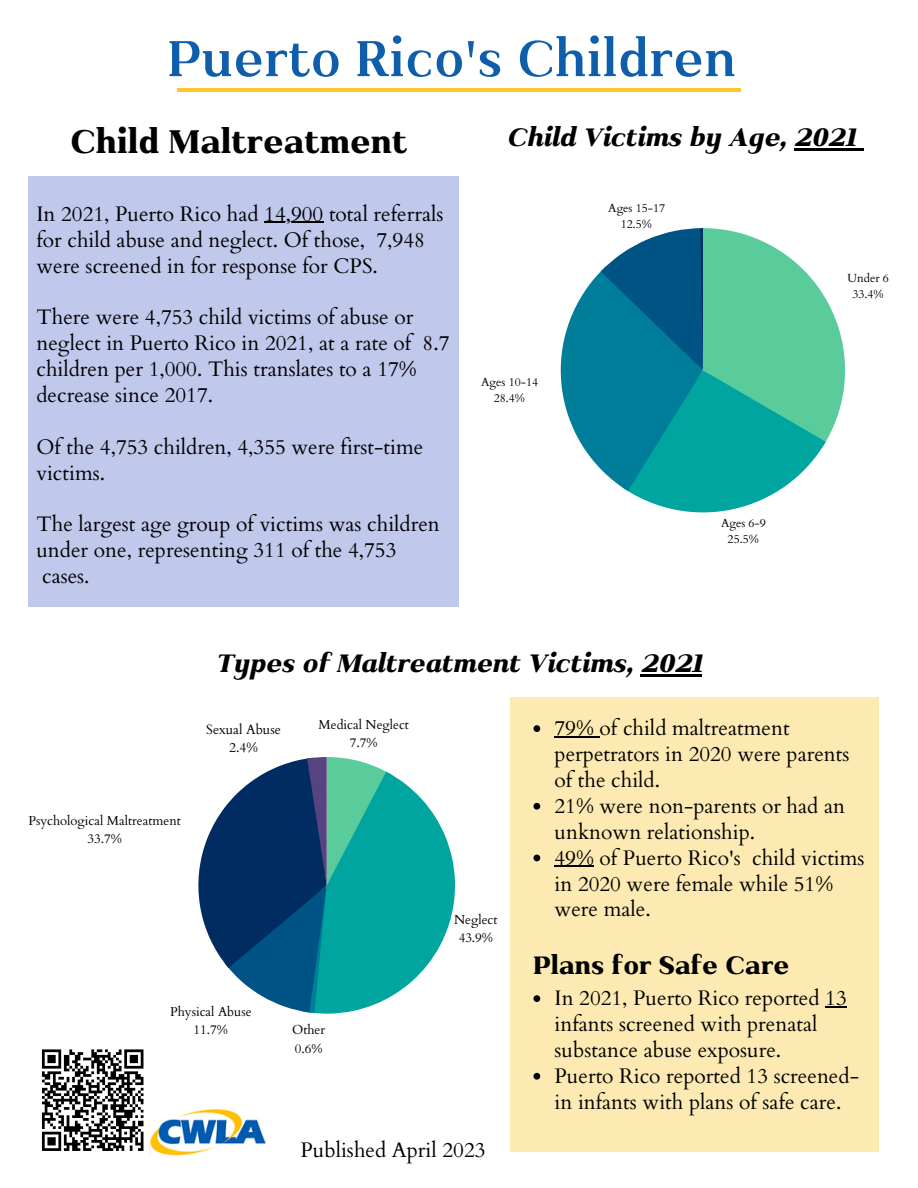
<style>
.page{position:relative;width:918px;height:1188px;background:#fff}
.page>*{position:absolute;margin:0;border:0;box-sizing:border-box;transform-origin:0 0}
.t1{font:600 60px "Kulachat Serif";color:#0f5eac}
.t2{font:800 39px "Kulachat Serif";color:#000}
.t3{font:italic 800 30px "Kulachat Serif";color:#000}
.t4{font:800 30px "Kulachat Serif";color:#000}
.t5{font:21px/25.8px "Cardo";color:#000}
.t6{font:13.5px/18px "Cardo";color:#000;text-align:center}
.t7{font:13.05px/18px "Cardo";color:#000;text-align:center}
.t8{font:11.85px/16.2px "Cardo";color:#000;text-align:center}
</style>
<div class="page">
<div style="left:28px;top:177px;width:431px;height:430px;background:#c0c8ec"></div>
<svg style="left:561px;top:228px;width:284px;height:284px"></svg>
<svg style="left:198px;top:757px;width:257px;height:257px"></svg>
<div style="left:510px;top:697px;width:369px;height:455px;background:#fdeab2"></div>
<hr style="left:177px;top:88px;width:564px;height:3px;background:#ffc62e">
<hr style="left:264px;top:222px;width:59px;height:1px;background:#000">
<hr style="left:640px;top:674px;width:62px;height:3px;background:#000">
<svg style="left:533px;top:725px;width:7px;height:7px"></svg>
<hr style="left:555px;top:736px;width:45px;height:2px;background:#000">
<svg style="left:533px;top:803px;width:7px;height:7px"></svg>
<svg style="left:533px;top:855px;width:7px;height:6px"></svg>
<hr style="left:555px;top:866px;width:39px;height:1px;background:#000">
<svg style="left:533px;top:995px;width:7px;height:7px"></svg>
<hr style="left:825px;top:1006px;width:22px;height:2px;background:#000">
<svg style="left:533px;top:1073px;width:7px;height:7px"></svg>
<hr style="left:794px;top:148px;width:62px;height:2px;background:#000">
<svg style="left:856px;top:148px;width:7px;height:2px"></svg>
<img style="left:149px;top:1109px;width:117px;height:48px">
<svg style="left:42px;top:1049px;width:102px;height:102px"></svg>
<h1 class="t1" style="left:168px;top:20px;width:570px">Puerto Rico's Children</h1>
<h2 class="t2" style="left:71px;top:116px;width:338px">Child Maltreatment</h2>
<h3 class="t3" style="left:507px;top:118px;width:351px">Child Victims by Age, 2021</h3>
<p class="t5" style="left:36px;top:201px;width:409px">In 2021, Puerto Rico had 14,900 total referrals for child abuse and neglect. Of those, 7,948 were screened in for response for CPS.</p>
<p class="t5" style="left:36px;top:305px;width:414px">There were 4,753 child victims of abuse or neglect in Puerto Rico in 2021, at a rate of 8.7 children per 1,000. This translates to a 17% decrease since 2017.</p>
<p class="t5" style="left:36px;top:434px;width:388px">Of the 4,753 children, 4,355 were first-time victims.</p>
<p class="t5" style="left:36px;top:512px;width:405px">The largest age group of victims was children under one, representing 311 of the 4,753 cases.</p>
<p class="t8" style="left:481px;top:374px;width:58px">Ages 10-14<br>28.4%</p>
<p class="t8" style="left:608px;top:200px;width:58px">Ages 15-17<br>12.5%</p>
<p class="t8" style="left:721px;top:515px;width:46px">Ages 6-9<br>25.5%</p>
<p class="t8" style="left:848px;top:270px;width:43px">Under 6<br>33.4%</p>
<p class="t7" style="left:28px;top:812px;width:154px">Psychological Maltreatment<br>33.7%</p>
<h3 class="t3" style="left:216px;top:644px;width:488px">Types of Maltreatment Victims, 2021</h3>
<p class="t5" style="left:555px;top:716px;width:312px">79% of child maltreatment perpetrators in 2020 were parents of the child.<br>21% were non-parents or had an unknown relationship.<br>49% of Puerto Rico's child victims in 2020 were female while 51% were male.</p>
<p class="t7" style="left:319px;top:716px;width:92px">Medical Neglect<br>7.7%</p>
<p class="t6" style="left:206px;top:721px;width:76px">Sexual Abuse<br>2.4%</p>
<p class="t7" style="left:454px;top:911px;width:45px">Neglect<br>43.9%</p>
<h3 class="t4" style="left:533px;top:946px;width:257px">Plans for Safe Care</h3>
<p class="t7" style="left:170px;top:1003px;width:83px">Physical Abuse<br>11.7%</p>
<p class="t7" style="left:292px;top:1021px;width:35px;text-align:left">Other<br>0.6%</p>
<p class="t5" style="left:301px;top:1138px;width:186px">Published April 2023</p>
<p class="t5" style="left:555px;top:986px;width:306px">In 2021, Puerto Rico reported 13 infants screened with prenatal substance abuse exposure.<br>Puerto Rico reported 13 screened&shy;in infants with plans of safe care.</p>
</div>
